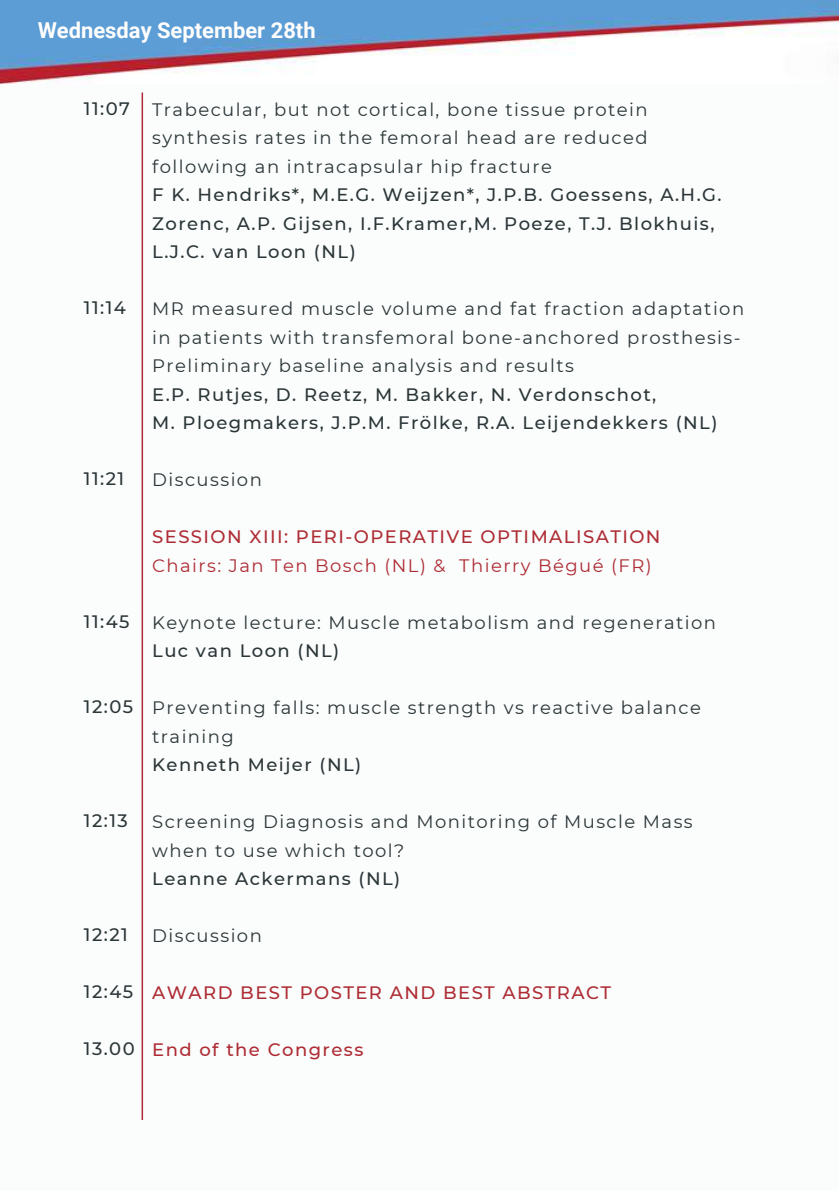
<style>
.page{position:relative;width:839px;height:1191px;background:#fff}
.page>*{position:absolute;margin:0;border:0;box-sizing:border-box;transform-origin:0 0}
.t1{font:700 22px "Roboto";color:#fffefd}
.t2{font:18px/28.4px "Montserrat";letter-spacing:.08em;color:#2b3638}
.t3{font:500 18px/28.4px "Montserrat";letter-spacing:.08em;color:#2b3638}
.t4{font:500 18px "Montserrat";letter-spacing:.08em;color:#ae2c34}
.t5{font:18px "Montserrat";letter-spacing:.08em;color:#ae2c34}
</style>
<div class="page">
<div style="left:0;top:0;width:838px;height:1191px;background:#fbfcfc"></div>
<img style="left:0;top:0;width:838px;height:84px">
<hr style="left:141px;top:92px;width:2px;height:1028px;background:#ae2c34">
<p class="t1" style="left:38px;top:17px;width:279px">Wednesday September 28th</p>
<p class="t3" style="left:84px;top:94px;width:47px">11:07</p>
<p class="t3" style="left:84px;top:294px;width:43px">11:14</p>
<p class="t3" style="left:84px;top:465px;width:42px">11:21</p>
<p class="t3" style="left:84px;top:607px;width:47px">11:45</p>
<p class="t3" style="left:84px;top:693px;width:51px">12:05</p>
<p class="t3" style="left:84px;top:807px;width:45px">12:13</p>
<p class="t3" style="left:84px;top:921px;width:45px">12:21</p>
<p class="t3" style="left:84px;top:978px;width:51px">12:45</p>
<p class="t3" style="left:84px;top:1035px;width:52px">13.00</p>
<p class="t2" style="left:152px;top:95px;width:497px;text-align:justify">Trabecular, but not cortical, bone tissue protein synthesis rates in the femoral head are reduced following an intracapsular hip fracture</p>
<p class="t3" style="left:152px;top:181px;width:571px">F K. Hendriks*, M.E.G. Weijzen*, J.P.B. Goessens, A.H.G.<br>Zorenc, A.P. Gijsen, I.F.Kramer,M. Poeze, T.J. Blokhuis,<br>L.J.C. van Loon (NL)</p>
<p class="t2" style="left:152px;top:295px;width:593px">MR measured muscle volume and fat fraction adaptation in patients with transfemoral bone-anchored prosthesis-<br>Preliminary baseline analysis and results</p>
<p class="t3" style="left:152px;top:380px;width:566px">E.P. Rutjes, D. Reetz, M. Bakker, N. Verdonschot,<br>M. Ploegmakers, J.P.M. Frölke, R.A. Leijendekkers (NL)</p>
<p class="t2" style="left:152px;top:466px;width:111px">Discussion</p>
<p class="t4" style="left:152px;top:526px;width:510px">SESSION XIII: PERI-OPERATIVE OPTIMALISATION</p>
<p class="t5" style="left:152px;top:555px;width:501px">Chairs: Jan Ten Bosch (NL) &amp; Thierry Bégué (FR)</p>
<p class="t2" style="left:152px;top:608px;width:565px">Keynote lecture: Muscle metabolism and regeneration</p>
<p class="t3" style="left:152px;top:637px;width:189px">Luc van Loon (NL)</p>
<p class="t2" style="left:152px;top:694px;width:550px">Preventing falls: muscle strength vs reactive balance training</p>
<p class="t3" style="left:152px;top:751px;width:210px">Kenneth Meijer (NL)</p>
<p class="t2" style="left:152px;top:808px;width:542px">Screening Diagnosis and Monitoring of Muscle Mass when to use which tool?</p>
<p class="t3" style="left:152px;top:865px;width:249px">Leanne Ackermans (NL)</p>
<p class="t2" style="left:152px;top:922px;width:111px">Discussion</p>
<p class="t4" style="left:152px;top:982px;width:460px">AWARD BEST POSTER AND BEST ABSTRACT</p>
<p class="t4" style="left:152px;top:1039px;width:213px">End of the Congress</p>
</div>
